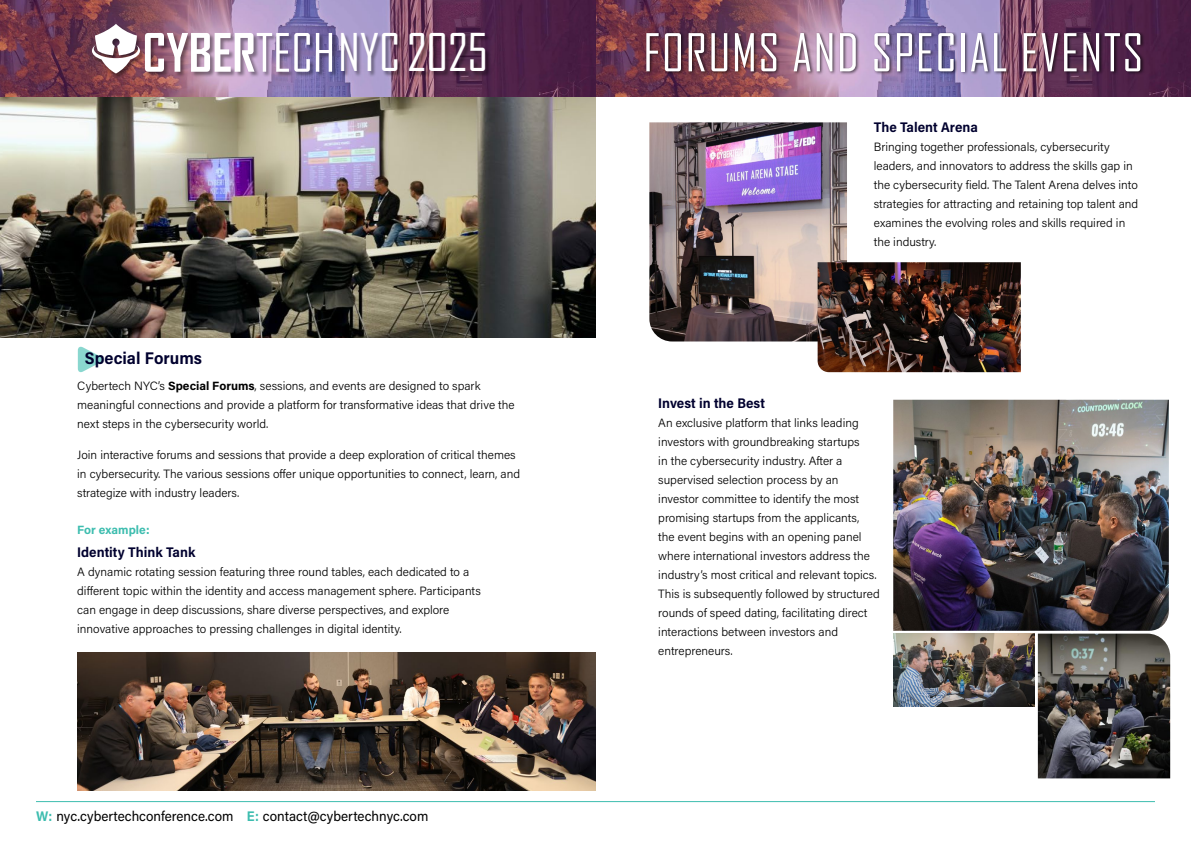
<style>
.page{position:relative;width:1191px;height:842px;background:#fff}
.page>*{position:absolute;margin:0;border:0;box-sizing:border-box;transform-origin:0 0}
.t1{font:50px "Agency FB";letter-spacing:.03em;color:#fff}
.t2{font:49.8px "Agency FB";color:#fff}
.t3{font:17px "Acumin Variable Concept";color:#00002e}
.t4{font:14px "Acumin Pro";color:#000;scale:.96 1}
.t5{font:14px "Acumin Variable Concept";color:#00002e}
.t6{font:300 12px/19px "Acumin Pro";color:#000}
.t7{font:700 12px "Acumin Pro";color:#3dbdaf}
.s1{font-weight:700}
.s2{font-family:"Acumin Variable Concept";color:#3dbdaf}
</style>
<div class="page">
<hr style="left:36px;top:801px;width:1119px;height:1px;background:#3dbdaf">
<img style="left:0;top:1px;width:1191px;height:96px">
<img style="left:0;top:88px;width:595px;height:249px">
<img style="left:893px;top:400px;width:275px;height:231px">
<img style="left:893px;top:634px;width:141px;height:73px">
<img style="left:1037px;top:634px;width:133px;height:144px">
<div style="left:92px;top:24px;width:54px;height:55px;background:#000;opacity:.4"></div>
<div style="left:256px;top:33px;width:82px;height:45px;background:#000;opacity:.4"></div>
<div style="left:145px;top:33px;width:115px;height:45px;background:#000;opacity:.4"></div>
<img style="left:92px;top:24px;width:240px;height:49px">
<div style="left:341px;top:34px;width:150px;height:43px;background:#000;opacity:.4"></div>
<div style="left:645px;top:32px;width:499px;height:44px;background:#000;opacity:.64"></div>
<img style="left:78px;top:652px;width:517px;height:139px">
<svg style="left:78px;top:346px;width:26px;height:27px"></svg>
<img style="left:649px;top:122px;width:198px;height:219px">
<img style="left:817px;top:262px;width:203px;height:110px">
<h2 class="t2" style="left:338px;top:22px;width:151px">NYC 2025</h2>
<h1 class="t1" style="left:643px;top:22px;width:501px">FORUMS AND SPECIAL EVENTS</h1>
<h3 class="t3" style="left:85px;top:347px;width:119px">Special Forums</h3>
<p class="t6" style="left:77px;top:376px;width:439px">Cybertech NYC’s <span class="s1">Special Forums</span>, sessions, and events are designed to spark meaningful connections and provide a platform for transformative ideas that drive the next steps in the cybersecurity world.</p>
<p class="t6" style="left:77px;top:445px;width:444px">Join interactive forums and sessions that provide a deep exploration of critical themes in cybersecurity. The various sessions offer unique opportunities to connect, learn, and strategize with industry leaders.</p>
<p class="t7" style="left:77px;top:522px;width:74px">For example:</p>
<p class="t5" style="left:77px;top:542px;width:120px">Identity Think Tank</p>
<p class="t6" style="left:77px;top:562px;width:405px">A dynamic rotating session featuring three round tables, each dedicated to a different topic within the identity and access management sphere. Participants can engage in deep discussions, share diverse perspectives, and explore innovative approaches to pressing challenges in digital identity.</p>
<p class="t4" style="left:36px;top:807px;width:410px"><span class="s2">W:</span> nyc.cybertechconference.com <span class="s2">E:</span> contact@cybertechnyc.com</p>
<p class="t5" style="left:874px;top:117px;width:106px">The Talent Arena</p>
<p class="t6" style="left:874px;top:137px;width:266px">Bringing together professionals, cybersecurity leaders, and innovators to address the skills gap in the cybersecurity field. The Talent Arena delves into strategies for attracting and retaining top talent and examines the evolving roles and skills required in the industry.</p>
<p class="t5" style="left:658px;top:393px;width:108px">Invest in the Best</p>
<p class="t6" style="left:658px;top:413px;width:223px">An exclusive platform that links leading investors with groundbreaking startups<br>in the cybersecurity industry. After a supervised selection process by an investor committee to identify the most promising startups from the applicants,<br>the event begins with an opening panel where international investors address the industry’s most critical and relevant topics.<br>This is subsequently followed by structured rounds of speed dating, facilitating direct interactions between investors and entrepreneurs.</p>
</div>
